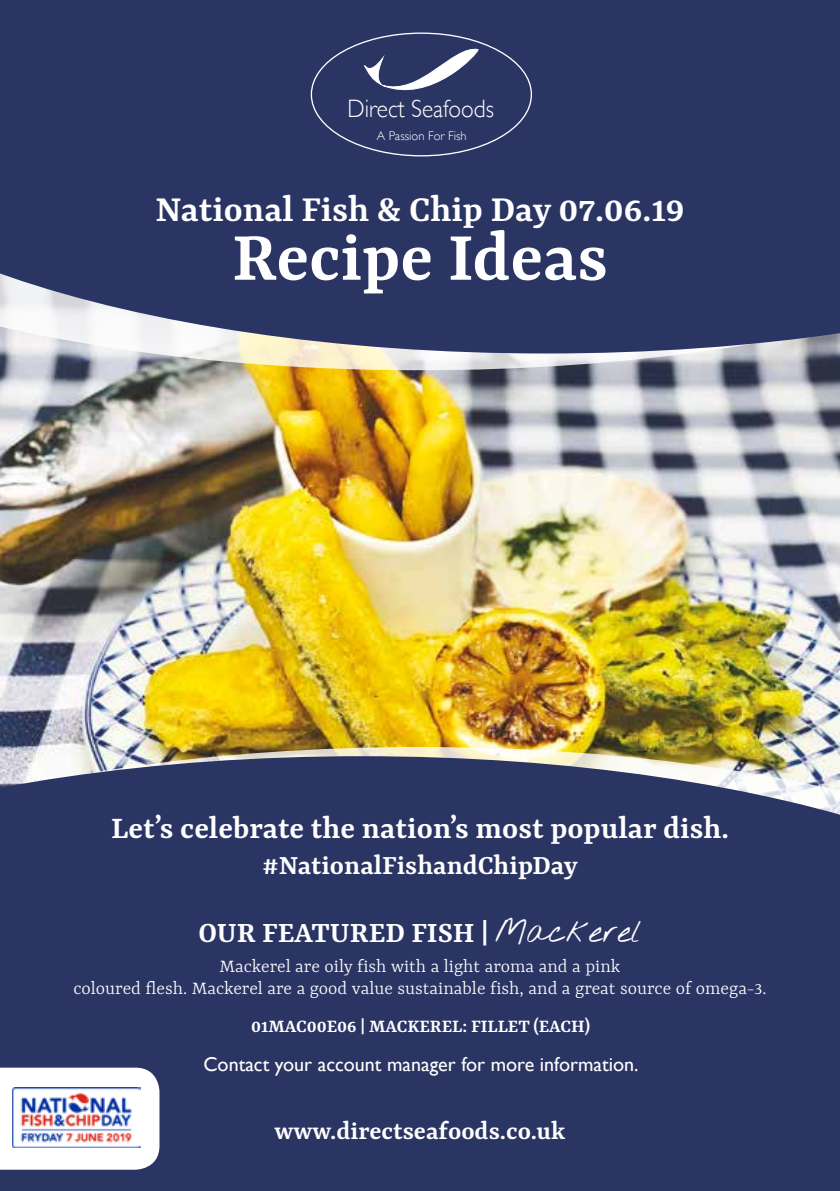
<style>
.page{position:relative;width:840px;height:1191px;background:#fff}
.page>*{position:absolute;margin:0;border:0;box-sizing:border-box;transform-origin:0 0}
.t1{font:600 76px "Rasa";color:#fff}
.t2{font:600 40px "Rasa";color:#fff}
.t3{font:600 34px "Rasa";color:#fff}
.t4{font:600 32px "Rasa";color:#fff}
.t5{font:600 30px "Rasa";color:#fff}
.t6{font:600 28px "Rasa";color:#fff}
.t7{font:300 25.2px "Gill Sans";color:#fff;scale:.92 1}
.t8{font:300 20px/22px "Rasa";color:#fff;text-align:center}
.t9{font:20px "Gill Sans";color:#fff}
.t10{font:600 20px "Rasa";color:#fff}
.t11{font:300 12.6px "Gill Sans";color:#fff}
.s1{font-family:"Nothing You Could Do";font-weight:400}
</style>
<div class="page">
<img style="left:0;top:370px;width:839px;height:377px">
<svg style="left:0;top:353px;width:839px;height:17px;background:#c1c0bd"></svg>
<div style="left:0;top:0;width:839px;height:353px;background:#2b3564"></div>
<svg style="left:363px;top:45px;width:115px;height:60px;background:#4d567d"></svg>
<img style="left:0;top:747px;width:839px;height:9px">
<div style="left:0;top:756px;width:839px;height:435px;background:#2b3564"></div>
<svg style="left:0;top:1067px;width:159px;height:102px"></svg>
<img style="left:13px;top:1087px;width:127px;height:60px">
<p class="t7" style="left:347px;top:89px;width:160px">Direct Seafoods</p>
<p class="t11" style="left:376px;top:126px;width:91px">A Passion For Fish</p>
<h2 class="t2" style="left:155px;top:184px;width:530px">National Fish &amp; Chip Day 07.06.19</h2>
<h1 class="t1" style="left:232px;top:211px;width:377px">Recipe Ideas</h1>
<h3 class="t3" style="left:111px;top:807px;width:619px">Let’s celebrate the nation’s most popular dish.</h3>
<h3 class="t5" style="left:262px;top:847px;width:316px">#NationalFishandChipDay</h3>
<h3 class="t4" style="left:198px;top:913px;width:444px">OUR FEATURED FISH | <span class="s1">Mackerel</span></h3>
<p class="t8" style="left:73px;top:956px;width:694px">Mackerel are oily fish with a light aroma and a pink<br>coloured flesh. Mackerel are a good value sustainable fish, and a great source of omega-3.</p>
<p class="t10" style="left:251px;top:1013px;width:340px">01MAC00E06 | MACKEREL: FILLET (EACH)</p>
<p class="t9" style="left:203px;top:1052px;width:436px">Contact your account manager for more information.</p>
<h3 class="t6" style="left:274px;top:1113px;width:292px">www.directseafoods.co.uk</h3>
</div>
